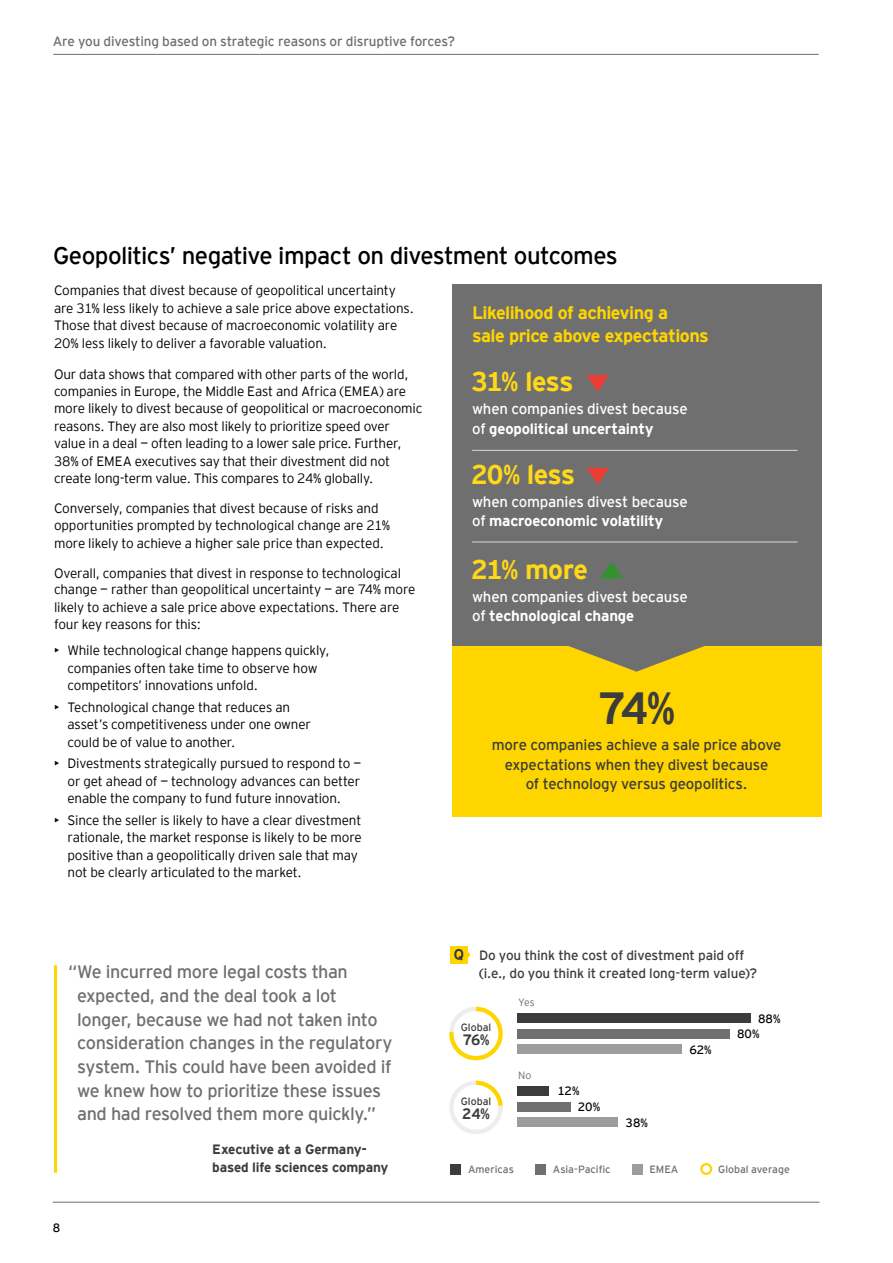
<style>
.page{position:relative;width:893px;height:1263px;background:#fff}
.page>*{position:absolute;margin:0;border:0;box-sizing:border-box;transform-origin:0 0}
.t1{font:75px "Chartwell Pies";color:#ffd500}
.t2{font:700 45px "EY Interstate";color:#3c3c3b}
.t3{font:700 27px "EY Interstate";letter-spacing:-.035em;color:#ffd817}
.t4{font:24px "EY Interstate";letter-spacing:-.025em;color:#000}
.t5{font:18px/23.7px "EY Interstate";letter-spacing:-.025em;color:#706f6f}
.t6{font:700 18px/22.5px "EY Interstate";letter-spacing:-.03em;color:#ffd500}
.t7{font:15px/19.5px "EY Interstate";letter-spacing:-.015em;color:#fff}
.t8{font:15px/19.5px "EY Interstate";letter-spacing:-.015em;color:#3c3c3b;text-align:center}
.t9{font:700 15px "EY Interstate";color:#3c3c3b}
.t10{font:300 13.5px/17.4px "EY Interstate";letter-spacing:-.015em;color:#000}
.t11{font:13.5px/18px "EY Interstate";letter-spacing:-.01em;color:#3c3c3b}
.t12{font:13.5px "EY Interstate";letter-spacing:-.015em;color:#706f6f}
.t13{font:700 13.5px/18px "EY Interstate";letter-spacing:-.01em;color:#3c3c3b}
.t14{font:12px/15.3px "EY Interstate";letter-spacing:-.005em;color:#000}
.t15{font:10.5px "EY Interstate";color:#706f6f}
.t16{font:10.5px "EY Interstate";color:#3c3c3b}
.t17{font:300 10.5px "EY Interstate";color:#706f6f}
.s1{font-weight:700}
.s2{color:#ededed}
.s3{color:#fff}
</style>
<div class="page">
<div style="left:452px;top:285px;width:369px;height:407px;background:#706f6f"></div>
<hr style="left:472px;top:450px;width:326px;height:1px;background:#dadada">
<hr style="left:472px;top:542px;width:326px;height:1px;background:#dadada">
<svg style="left:586px;top:375px;width:23px;height:17px"></svg>
<svg style="left:586px;top:468px;width:23px;height:16px"></svg>
<svg style="left:601px;top:562px;width:22px;height:16px"></svg>
<div style="left:452px;top:646px;width:369px;height:171px;background:#ffd500"></div>
<svg style="left:569px;top:646px;width:136px;height:26px"></svg>
<hr style="left:54px;top:965px;width:3px;height:208px;background:#ffd500">
<div style="left:450px;top:946px;width:17px;height:17px;background:#ffd500"></div>
<svg style="left:454px;top:949px;width:17px;height:11px"></svg>
<div style="left:517px;top:1086px;width:32px;height:9px;background:#3c3c3b"></div>
<div style="left:517px;top:1102px;width:54px;height:10px;background:#706f6f"></div>
<div style="left:517px;top:1117px;width:101px;height:10px;background:#9d9d9c"></div>
<div style="left:517px;top:1013px;width:234px;height:10px;background:#3c3c3b"></div>
<div style="left:517px;top:1029px;width:213px;height:10px;background:#706f6f"></div>
<div style="left:517px;top:1044px;width:165px;height:10px;background:#9d9d9c"></div>
<div style="left:451px;top:1164px;width:10px;height:10px;background:#3c3c3b"></div>
<div style="left:536px;top:1164px;width:10px;height:10px;background:#706f6f"></div>
<div style="left:632px;top:1164px;width:10px;height:10px;background:#9d9d9c"></div>
<div style="left:700px;top:1163px;width:12px;height:12px;border:2px solid #ffd500;border-radius:50%"></div>
<hr style="left:53px;top:1202px;width:766px;height:1px;background:#706f6f">
<hr style="left:53px;top:54px;width:766px;height:1px;background:#706f6f">
<p class="t12" style="left:53px;top:31px;width:404px">Are you divesting based on strategic reasons or disruptive forces?</p>
<h3 class="t4" style="left:53px;top:239px;width:566px">Geopolitics’ negative impact on divestment outcomes</h3>
<p class="t10" style="left:54px;top:281px;width:361px">Companies that divest because of geopolitical uncertainty are 31% less likely to achieve a sale price above expectations.<br>Those that divest because of macroeconomic volatility are 20% less likely to deliver a favorable valuation.</p>
<p class="t10" style="left:54px;top:364px;width:370px">Our data shows that compared with other parts of the world, companies in Europe, the Middle East and Africa (EMEA) are more likely to divest because of geopolitical or macroeconomic reasons. They are also most likely to prioritize speed over value in a deal — often leading to a lower sale price. Further, 38% of EMEA executives say that their divestment did not create long-term value. This compares to 24% globally.</p>
<p class="t10" style="left:54px;top:499px;width:338px">Conversely, companies that divest because of risks and opportunities prompted by technological change are 21% more likely to achieve a higher sale price than expected.</p>
<p class="t10" style="left:54px;top:564px;width:363px">Overall, companies that divest in response to technological change — rather than geopolitical uncertainty — are 74% more likely to achieve a sale price above expectations. There are four key reasons for this:</p>
<p class="t10" style="left:68px;top:641px;width:264px;text-indent:-14px">• While technological change happens quickly, companies often take time to observe how competitors’ innovations unfold.</p>
<p class="t10" style="left:68px;top:698px;width:245px;text-indent:-14px">• Technological change that reduces an asset’s competitiveness under one owner could be of value to another.</p>
<p class="t10" style="left:68px;top:754px;width:295px;text-align:justify;text-indent:-14px">• Divestments strategically pursued to respond to — or get ahead of — technology advances can better enable the company to fund future innovation.</p>
<p class="t10" style="left:68px;top:811px;width:296px;text-indent:-14px">• Since the seller is likely to have a clear divestment rationale, the market response is likely to be more positive than a geopolitically driven sale that may not be clearly articulated to the market.</p>
<h3 class="t6" style="left:472px;top:300px;width:238px">Likelihood of achieving a<br>sale price above expectations</h3>
<h3 class="t3" style="left:471px;top:362px;width:104px">31% less</h3>
<p class="t7" style="left:472px;top:398px;width:217px">when companies divest because of <span class="s1">geopolitical uncertainty</span></p>
<h3 class="t3" style="left:471px;top:455px;width:106px">20% less</h3>
<p class="t7" style="left:472px;top:491px;width:217px">when companies divest because of <span class="s1">macroeconomic volatility</span></p>
<h3 class="t3" style="left:471px;top:550px;width:118px">21% more</h3>
<p class="t7" style="left:472px;top:586px;width:217px">when companies divest because of <span class="s1">technological change</span></p>
<h2 class="t2" style="left:598px;top:676px;width:78px">74%</h2>
<p class="t8" style="left:492px;top:734px;width:291px">more companies achieve a sale price above expectations when they divest because<br>of technology versus geopolitics.</p>
<p class="t5" style="left:77px;top:959px;width:317px;text-indent:-9px">“We incurred more legal costs than expected, and the deal took a lot longer, because we had not taken into consideration changes in the regulatory system. This could have been avoided if we knew how to prioritize these issues and had resolved them more quickly.”</p>
<p class="t13" style="left:212px;top:1140px;width:178px">Executive at a Germany&shy;based life sciences company</p>
<p class="t14" style="left:53px;top:1219px;width:9px">8</p>
<p class="t11" style="left:479px;top:945px;width:280px">Do you think the cost of divestment paid off (i.e., do you think it created long-term value)?</p>
<h1 class="t1" style="left:445px;top:987px;width:120px">76<span class="s2">24</span><span class="s3">R</span></h1>
<p class="t16" style="left:461px;top:1020px;width:32px">Global</p>
<p class="t9" style="left:463px;top:1029px;width:28px">76%</p>
<h1 class="t1" style="left:445px;top:1061px;width:120px">24<span class="s2">76</span><span class="s3">R</span></h1>
<p class="t16" style="left:461px;top:1094px;width:32px">Global</p>
<p class="t9" style="left:462px;top:1103px;width:29px">24%</p>
<p class="t17" style="left:518px;top:995px;width:18px">Yes</p>
<p class="t17" style="left:518px;top:1068px;width:15px">No</p>
<p class="t14" style="left:578px;top:1083px;width:24px;text-indent:-21px">12%<br>20%</p>
<p class="t14" style="left:626px;top:1114px;width:24px">38%</p>
<p class="t14" style="left:689px;top:1041px;width:24px">62%</p>
<p class="t14" style="left:737px;top:1010px;width:45px;line-height:15.9px;text-indent:21px">88%<br>80%</p>
<p class="t15" style="left:468px;top:1162px;width:47px">Americas</p>
<p class="t15" style="left:553px;top:1162px;width:59px">Asia-Pacific</p>
<p class="t15" style="left:649px;top:1162px;width:30px">EMEA</p>
<p class="t15" style="left:718px;top:1162px;width:73px">Global average</p>
</div>
